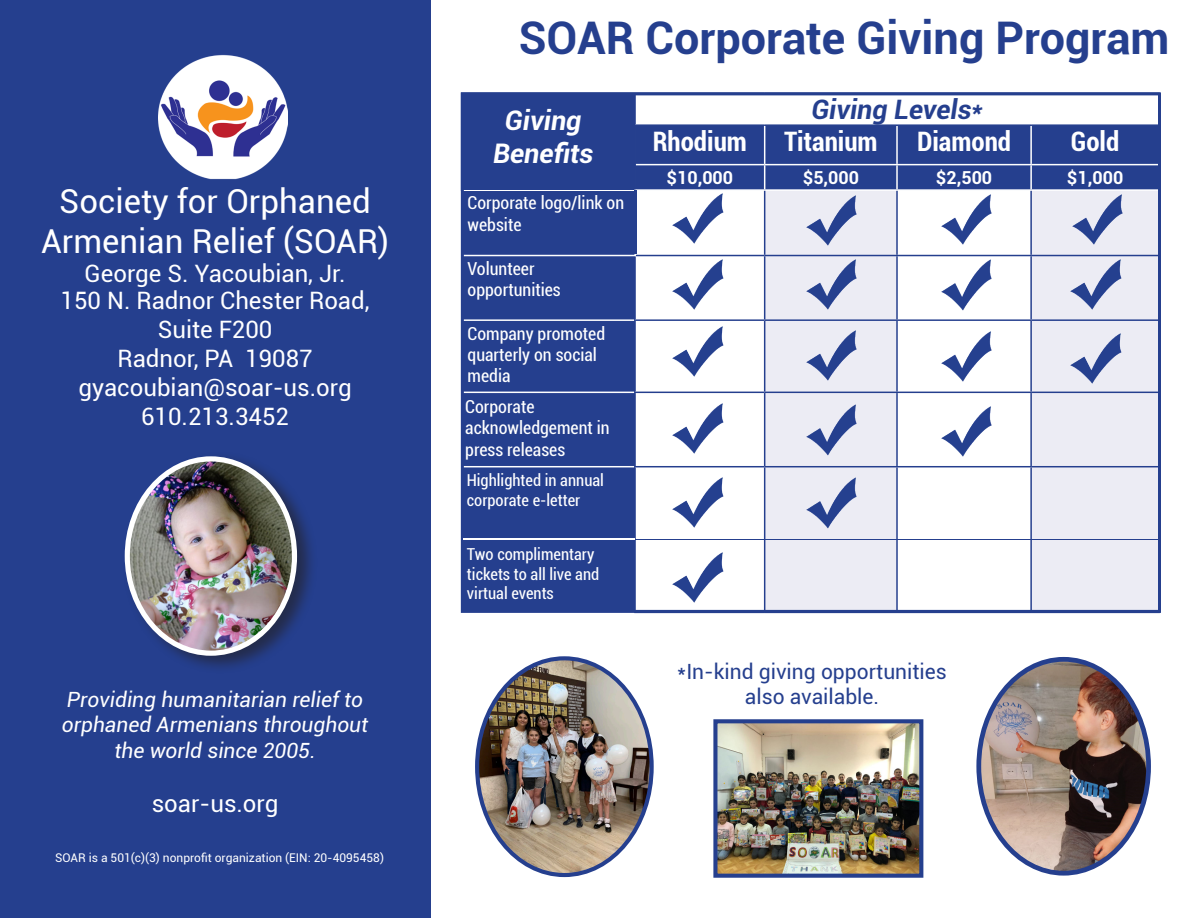
<style>
.page{position:relative;width:1188px;height:918px;background:#fff}
.page>*{position:absolute;margin:0;border:0;box-sizing:border-box;transform-origin:0 0}
.t1{font:700 45px "Roboto";color:#253f8e}
.t2{font:33px "Roboto";color:#fff}
.t3{font:italic 700 27px "Roboto";color:#fff}
.t4{font:700 condensed 26.85px "Roboto";color:#fff}
.t5{font:italic 700 26.85px "Roboto";color:#253f8e}
.t6{font:24px "Roboto";color:#fff}
.t7{font:italic 21px "Roboto";color:#fff}
.t8{font:21px "Roboto";color:#253f8e}
.t9{font:condensed 17.85px/21.5px "Roboto";color:#fff}
.t10{font:700 17.85px "Roboto";color:#fff}
.t11{font:condensed 16.5px/19.8px "Roboto";color:#fff}
.t12{font:12px "Roboto";color:#fff}
</style>
<div class="page">
<div style="left:0;top:0;width:430px;height:918px;background:#253f8e"></div>
<svg style="left:465px;top:96px;width:692px;height:513px;fill:#253f8e"></svg>
<svg style="left:765px;top:191px;width:392px;height:418px;fill:#ececf4"></svg>
<hr style="left:461px;top:319px;width:173px;height:2px;background:#fff">
<hr style="left:461px;top:392px;width:173px;height:1px;background:#fff">
<hr style="left:461px;top:466px;width:173px;height:1px;background:#fff">
<hr style="left:1030px;top:126px;width:2px;height:38px;background:#fff">
<hr style="left:634px;top:124px;width:131px;height:2px;background:#253f8e">
<hr style="left:765px;top:124px;width:132px;height:2px;background:#253f8e">
<hr style="left:897px;top:124px;width:134px;height:2px;background:#253f8e">
<hr style="left:1031px;top:124px;width:129px;height:2px;background:#253f8e">
<hr style="left:634px;top:189px;width:131px;height:2px;background:#fff">
<div style="left:635px;top:125px;width:396px;height:65px;background:#253f8e"></div>
<hr style="left:765px;top:189px;width:132px;height:2px;background:#fff">
<hr style="left:897px;top:164px;width:134px;height:1px;background:#fff">
<hr style="left:896px;top:165px;width:2px;height:24px;background:#fff">
<hr style="left:897px;top:189px;width:134px;height:2px;background:#fff">
<hr style="left:1031px;top:164px;width:129px;height:1px;background:#fff">
<hr style="left:1030px;top:165px;width:2px;height:24px;background:#fff">
<hr style="left:1031px;top:189px;width:129px;height:2px;background:#fff">
<hr style="left:1030px;top:191px;width:2px;height:64px;background:#253f8e">
<hr style="left:764px;top:191px;width:1px;height:64px;background:#253f8e">
<hr style="left:896px;top:191px;width:2px;height:64px;background:#253f8e">
<hr style="left:764px;top:321px;width:1px;height:71px;background:#253f8e">
<hr style="left:764px;top:393px;width:1px;height:73px;background:#253f8e">
<hr style="left:764px;top:467px;width:1px;height:145px;background:#253f8e">
<hr style="left:896px;top:256px;width:2px;height:63px;background:#253f8e">
<hr style="left:896px;top:321px;width:2px;height:71px;background:#253f8e">
<hr style="left:896px;top:393px;width:2px;height:73px;background:#253f8e">
<hr style="left:896px;top:467px;width:2px;height:145px;background:#253f8e">
<hr style="left:1030px;top:256px;width:2px;height:63px;background:#253f8e">
<hr style="left:1030px;top:321px;width:2px;height:71px;background:#253f8e">
<hr style="left:1030px;top:393px;width:2px;height:73px;background:#253f8e">
<hr style="left:1030px;top:467px;width:2px;height:145px;background:#253f8e">
<hr style="left:634px;top:256px;width:2px;height:63px;background:#253f8e">
<hr style="left:764px;top:256px;width:1px;height:63px;background:#253f8e">
<hr style="left:634px;top:319px;width:131px;height:2px;background:#253f8e">
<hr style="left:634px;top:321px;width:2px;height:71px;background:#253f8e">
<hr style="left:765px;top:319px;width:132px;height:2px;background:#253f8e">
<hr style="left:897px;top:319px;width:134px;height:2px;background:#253f8e">
<hr style="left:1031px;top:319px;width:129px;height:2px;background:#253f8e">
<hr style="left:634px;top:392px;width:131px;height:1px;background:#253f8e">
<hr style="left:634px;top:393px;width:2px;height:73px;background:#253f8e">
<hr style="left:765px;top:392px;width:132px;height:1px;background:#253f8e">
<hr style="left:897px;top:392px;width:134px;height:1px;background:#253f8e">
<hr style="left:1031px;top:392px;width:129px;height:1px;background:#253f8e">
<hr style="left:634px;top:466px;width:131px;height:1px;background:#253f8e">
<hr style="left:634px;top:467px;width:2px;height:145px;background:#253f8e">
<hr style="left:765px;top:466px;width:132px;height:1px;background:#253f8e">
<hr style="left:897px;top:466px;width:134px;height:1px;background:#253f8e">
<hr style="left:1031px;top:466px;width:129px;height:1px;background:#253f8e">
<hr style="left:636px;top:255px;width:129px;height:1px;background:#253f8e">
<hr style="left:765px;top:255px;width:132px;height:1px;background:#253f8e">
<hr style="left:897px;top:255px;width:134px;height:1px;background:#253f8e">
<hr style="left:1031px;top:255px;width:129px;height:1px;background:#253f8e">
<hr style="left:634px;top:94px;width:2px;height:30px;background:#253f8e">
<hr style="left:634px;top:126px;width:2px;height:39px;background:#253f8e">
<hr style="left:634px;top:165px;width:2px;height:24px;background:#253f8e">
<hr style="left:461px;top:189px;width:173px;height:2px;background:#253f8e">
<hr style="left:634px;top:191px;width:2px;height:64px;background:#fff">
<hr style="left:461px;top:255px;width:175px;height:1px;background:#fff">
<img style="left:673px;top:186px;width:61px;height:65px">
<img style="left:806px;top:187px;width:61px;height:64px">
<img style="left:942px;top:186px;width:61px;height:66px">
<img style="left:1072px;top:186px;width:62px;height:69px">
<img style="left:1071px;top:251px;width:61px;height:68px">
<img style="left:1071px;top:326px;width:61px;height:68px">
<img style="left:942px;top:252px;width:61px;height:68px">
<img style="left:942px;top:323px;width:61px;height:68px">
<img style="left:942px;top:398px;width:61px;height:68px">
<img style="left:806px;top:251px;width:61px;height:69px">
<img style="left:806px;top:322px;width:61px;height:69px">
<img style="left:806px;top:397px;width:61px;height:68px">
<img style="left:806px;top:470px;width:61px;height:68px">
<img style="left:673px;top:251px;width:61px;height:67px">
<img style="left:673px;top:318px;width:61px;height:69px">
<img style="left:673px;top:395px;width:61px;height:69px">
<img style="left:673px;top:469px;width:61px;height:68px">
<img style="left:673px;top:545px;width:61px;height:64px">
<div style="left:122px;top:451px;width:196px;height:223px;background:#231f20;opacity:.6"></div>
<img style="left:127px;top:459px;width:167px;height:194px">
<div style="left:125px;top:456px;width:172px;height:200px;border:5px solid #fff;border-radius:50%"></div>
<hr style="left:462px;top:190px;width:173px;height:1px;background:#fff">
<div style="left:461px;top:92px;width:700px;height:521px;border:3px solid #253f8e"></div>
<img style="left:980px;top:659px;width:169px;height:214px">
<div style="left:976px;top:657px;width:175px;height:219px;border:5px solid #253f8e;border-radius:50%"></div>
<img style="left:718px;top:724px;width:200px;height:149px">
<div style="left:713px;top:719px;width:210px;height:159px;border:4px solid #253f8e"></div>
<img style="left:477px;top:658px;width:175px;height:217px">
<div style="left:475px;top:656px;width:179px;height:221px;border:4px solid #253f8e;border-radius:50%"></div>
<img style="left:159px;top:55px;width:129px;height:125px">
<hr style="left:633px;top:539px;width:525px;height:1px;background:#253f8e">
<hr style="left:464px;top:538px;width:171px;height:2px;background:#fff">
<hr style="left:634px;top:190px;width:2px;height:64px;background:#253f8e">
<p class="t2" style="left:59px;top:178px;width:313px">Society for Orphaned</p>
<p class="t2" style="left:41px;top:218px;width:350px">Armenian Relief (SOAR)</p>
<p class="t6" style="left:85px;top:256px;width:262px">George S. Yacoubian, Jr.</p>
<p class="t6" style="left:61px;top:284px;width:310px">150 N. Radnor Chester Road,</p>
<p class="t6" style="left:158px;top:313px;width:116px">Suite F200</p>
<p class="t6" style="left:117px;top:342px;width:197px">Radnor, PA 19087</p>
<p class="t6" style="left:78px;top:370px;width:275px">gyacoubian@soar-us.org</p>
<p class="t6" style="left:141px;top:399px;width:149px">610.213.3452</p>
<p class="t7" style="left:67px;top:685px;width:298px">Providing humanitarian relief to</p>
<p class="t7" style="left:62px;top:710px;width:308px">orphaned Armenians throughout</p>
<p class="t7" style="left:115px;top:735px;width:203px">the world since 2005.</p>
<p class="t6" style="left:152px;top:786px;width:128px">soar-us.org</p>
<p class="t12" style="left:55px;top:849px;width:330px">SOAR is a 501(c)(3) nonprofit organization (EIN: 20-4095458)</p>
<p class="t1" style="left:519px;top:6px;width:652px">SOAR Corporate Giving Program</p>
<p class="t5" style="left:811px;top:91px;width:173px">Giving Levels*</p>
<p class="t4" style="left:653px;top:123px;width:96px">Rhodium</p>
<p class="t4" style="left:784px;top:123px;width:95px">Titanium</p>
<p class="t4" style="left:917px;top:123px;width:96px">Diamond</p>
<p class="t4" style="left:1071px;top:123px;width:50px">Gold</p>
<p class="t10" style="left:667px;top:165px;width:68px">$10,000</p>
<p class="t10" style="left:803px;top:165px;width:58px">$5,000</p>
<p class="t10" style="left:936px;top:165px;width:58px">$2,500</p>
<p class="t10" style="left:1067px;top:165px;width:58px">$1,000</p>
<p class="t9" style="left:468px;top:192px;width:158px">Corporate logo/link on website</p>
<p class="t9" style="left:468px;top:257px;width:69px">Volunteer</p>
<p class="t9" style="left:468px;top:279px;width:95px">opportunities</p>
<p class="t9" style="left:468px;top:322px;width:139px">Company promoted quarterly on social media</p>
<p class="t3" style="left:505px;top:102px;width:78px">Giving</p>
<p class="t3" style="left:493px;top:134px;width:102px">Benefits</p>
<p class="t9" style="left:465px;top:395px;width:71px">Corporate</p>
<p class="t9" style="left:465px;top:416px;width:146px">acknowledgement in press releases</p>
<p class="t11" style="left:467px;top:470px;width:139px">Highlighted in annual corporate e-letter</p>
<p class="t11" style="left:467px;top:544px;width:129px">Two complimentary</p>
<p class="t11" style="left:467px;top:563px;width:134px">tickets to all live and virtual events</p>
<p class="t8" style="left:677px;top:657px;width:271px">*In-kind giving opportunities</p>
<p class="t8" style="left:745px;top:682px;width:136px">also available.</p>
</div>
